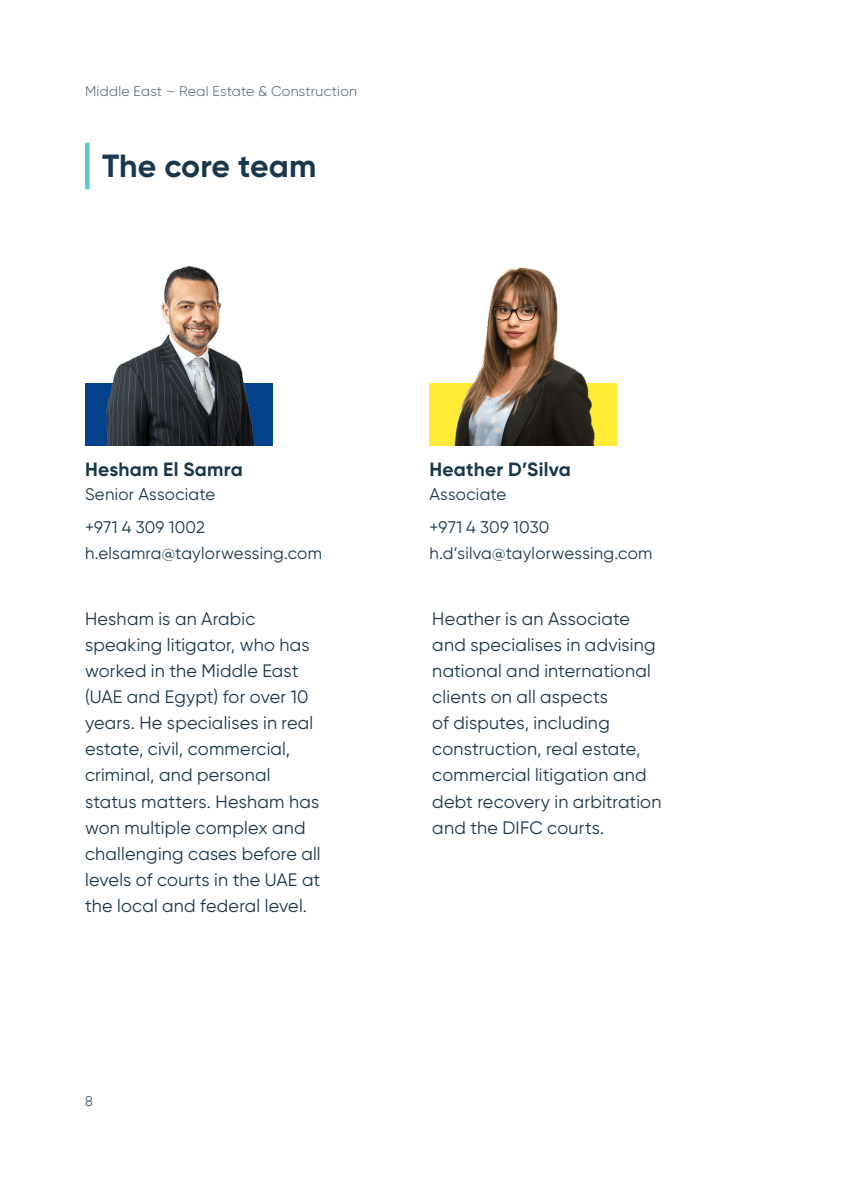
<style>
.page{position:relative;width:842px;height:1191px;background:#fff}
.page>*{position:absolute;margin:0;border:0;box-sizing:border-box;transform-origin:0 0}
.Heading_1{font:700 32px "Gilroy";color:#1a374b}
.Contact_Name{font:700 19.2px "Gilroy";letter-spacing:.01em;color:#1a374b}
.Body_copy{font:18px/26px "Gilroy";letter-spacing:.01em;color:#1a374b}
.Contact_Email___Phon{font:16.8px "Gilroy";letter-spacing:.015em;color:#1a374b}
.Contact_Title{font:16.8px "Gilroy";letter-spacing:.015em;color:#1a374b}
.t1{font:300 14px "Gilroy";letter-spacing:.02em;color:#475865}
.t2{font:300 14px "Gilroy";color:#1a374b}
</style>
<div class="page">
<div style="left:429px;top:383px;width:188px;height:62px;background:#ffea36"></div>
<img style="left:454px;top:267px;width:141px;height:178px">
<div style="left:85px;top:383px;width:187px;height:62px;background:#05428c"></div>
<img style="left:106px;top:266px;width:149px;height:179px">
<div style="left:85px;top:143px;width:5px;height:46px;background:#5ac6cc"></div>
<p class="t1" style="left:85px;top:83px;width:274px">Middle East – Real Estate &amp; Construction</p>
<p class="Heading_1" style="left:102px;top:146px;width:216px">The core team</p>
<p class="Contact_Name" style="left:85px;top:457px;width:159px">Hesham El Samra</p>
<p class="Contact_Title" style="left:85px;top:484px;width:132px">Senior Associate</p>
<p class="Contact_Email___Phon" style="left:85px;top:517px;width:121px">+971 4 309 1002</p>
<p class="Contact_Email___Phon" style="left:85px;top:543px;width:238px">h.elsamra@taylorwessing.com</p>
<p class="Body_copy" style="left:85px;top:606px;width:237px">Hesham is an Arabic speaking litigator, who has worked in the Middle East (UAE and Egypt) for over 10 years. He specialises in real estate, civil, commercial, criminal, and personal status matters. Hesham has won multiple complex and challenging cases before all levels of courts in the UAE at the local and federal level.</p>
<p class="t2" style="left:85px;top:1092px;width:9px">8</p>
<p class="Contact_Name" style="left:429px;top:457px;width:143px">Heather D’Silva</p>
<p class="Contact_Title" style="left:429px;top:484px;width:78px">Associate</p>
<p class="Contact_Email___Phon" style="left:429px;top:517px;width:121px">+971 4 309 1030</p>
<p class="Contact_Email___Phon" style="left:429px;top:543px;width:224px">h.d’silva@taylorwessing.com</p>
<p class="Body_copy" style="left:432px;top:606px;width:231px">Heather is an Associate and specialises in advising national and international clients on all aspects<br>of disputes, including construction, real estate, commercial litigation and debt recovery in arbitration and the DIFC courts.</p>
</div>
